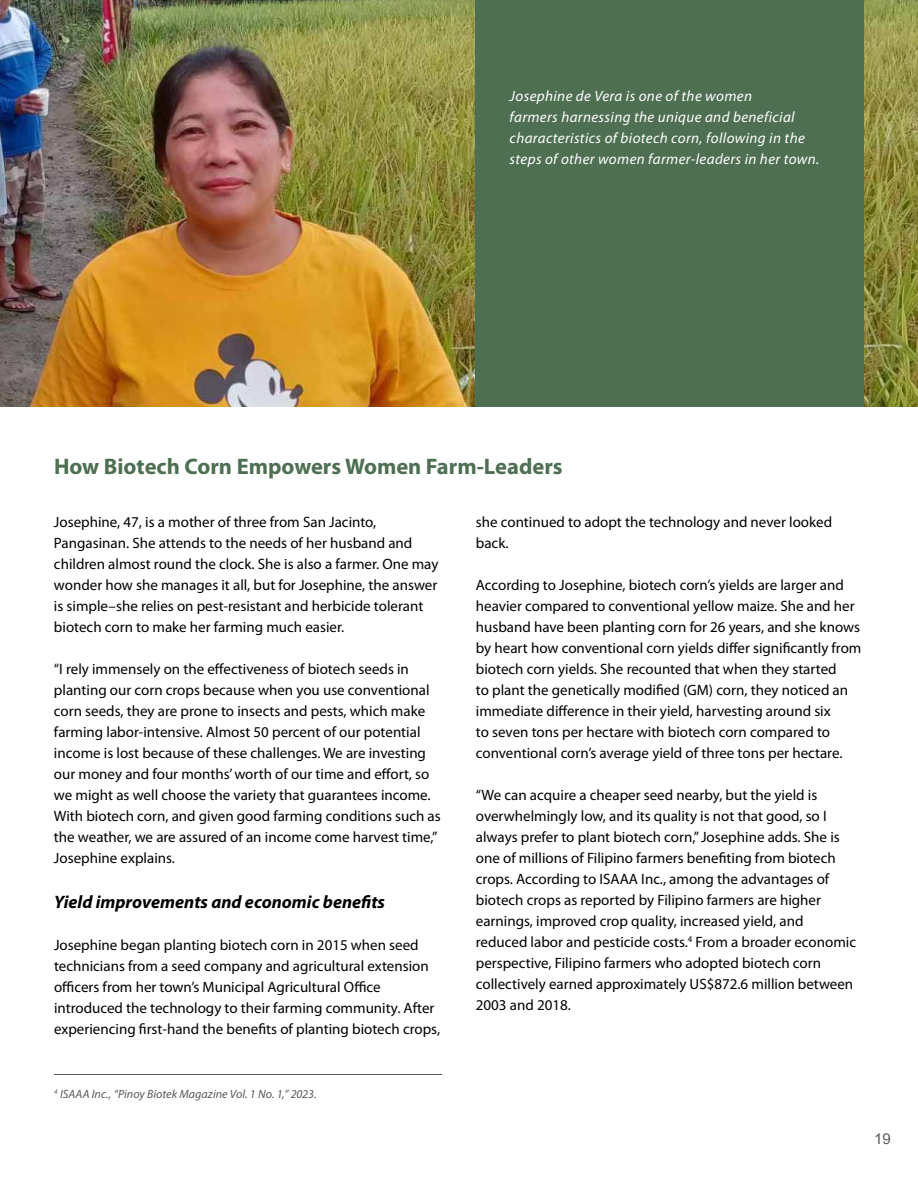
<style>
.page{position:relative;width:918px;height:1188px;background:#fff}
.page>*{position:absolute;margin:0;border:0;box-sizing:border-box;transform-origin:0 0}
.t1{font:700 22.5px "Myriad Pro";color:#4e6f52}
.t2{font:italic 700 18px "Myriad Pro";color:#000}
.t3{font:15px/21px "Myriad Pro";color:#000}
.t4{font:italic 15px/21px "Myriad Pro";letter-spacing:.025em;color:#fff}
.t5{font:15px "Arial";color:#58595b}
.t6{font:italic 12px "Myriad Pro";letter-spacing:.005em;color:#58595b}
</style>
<div class="page">
<img style="left:0;top:0;width:476px;height:407px">
<img style="left:864px;top:0;width:54px;height:407px">
<div style="left:476px;top:0;width:388px;height:407px;background:#4e6f52"></div>
<hr style="left:54px;top:1074px;width:388px;height:1px;background:#58595b">
<p class="t4" style="left:510px;top:85px;width:311px">Josephine de Vera is one of the women<br>farmers harnessing the unique and beneficial characteristics of biotech corn, following in the steps of other women farmer-leaders in her town.</p>
<h1 class="t1" style="left:54px;top:451px;width:510px">How Biotech Corn Empowers Women Farm-Leaders</h1>
<p class="t3" style="left:54px;top:512px;width:386px">Josephine, 47, is a mother of three from San Jacinto, Pangasinan. She attends to the needs of her husband and children almost round the clock. She is also a farmer. One may wonder how she manages it all, but for Josephine, the answer is simple–she relies on pest-resistant and herbicide tolerant biotech corn to make her farming much easier.</p>
<p class="t3" style="left:54px;top:659px;width:388px">“I rely immensely on the effectiveness of biotech seeds in planting our corn crops because when you use conventional corn seeds, they are prone to insects and pests, which make farming labor-intensive. Almost 50 percent of our potential income is lost because of these challenges. We are investing our money and four months’ worth of our time and effort, so we might as well choose the variety that guarantees income.<br>With biotech corn, and given good farming conditions such as the weather, we are assured of an income come harvest time,” Josephine explains.</p>
<p class="t2" style="left:54px;top:891px;width:333px">Yield improvements and economic benefits</p>
<p class="t3" style="left:54px;top:935px;width:388px">Josephine began planting biotech corn in 2015 when seed technicians from a seed company and agricultural extension officers from her town’s Municipal Agricultural Office introduced the technology to their farming community. After experiencing first-hand the benefits of planting biotech crops,</p>
<p class="t3" style="left:476px;top:512px;width:358px">she continued to adopt the technology and never looked back.</p>
<p class="t3" style="left:476px;top:575px;width:387px">According to Josephine, biotech corn’s yields are larger and heavier compared to conventional yellow maize. She and her husband have been planting corn for 26 years, and she knows by heart how conventional corn yields differ significantly from biotech corn yields. She recounted that when they started<br>to plant the genetically modified (GM) corn, they noticed an immediate difference in their yield, harvesting around six<br>to seven tons per hectare with biotech corn compared to conventional corn’s average yield of three tons per hectare.</p>
<p class="t3" style="left:476px;top:785px;width:382px">“We can acquire a cheaper seed nearby, but the yield is overwhelmingly low, and its quality is not that good, so I always prefer to plant biotech corn,” Josephine adds. She is one of millions of Filipino farmers benefiting from biotech crops. According to ISAAA Inc., among the advantages of biotech crops as reported by Filipino farmers are higher earnings, improved crop quality, increased yield, and reduced labor and pesticide costs.<sup>4</sup> From a broader economic perspective, Filipino farmers who adopted biotech corn collectively earned approximately US$872.6 million between 2003 and 2018.</p>
<p class="t6" style="left:54px;top:1087px;width:264px"><sup>4</sup> ISAAA Inc., “Pinoy Biotek Magazine Vol. 1 No. 1,” 2023.</p>
<p class="t5" style="left:874px;top:1128px;width:18px">19</p>
</div>
